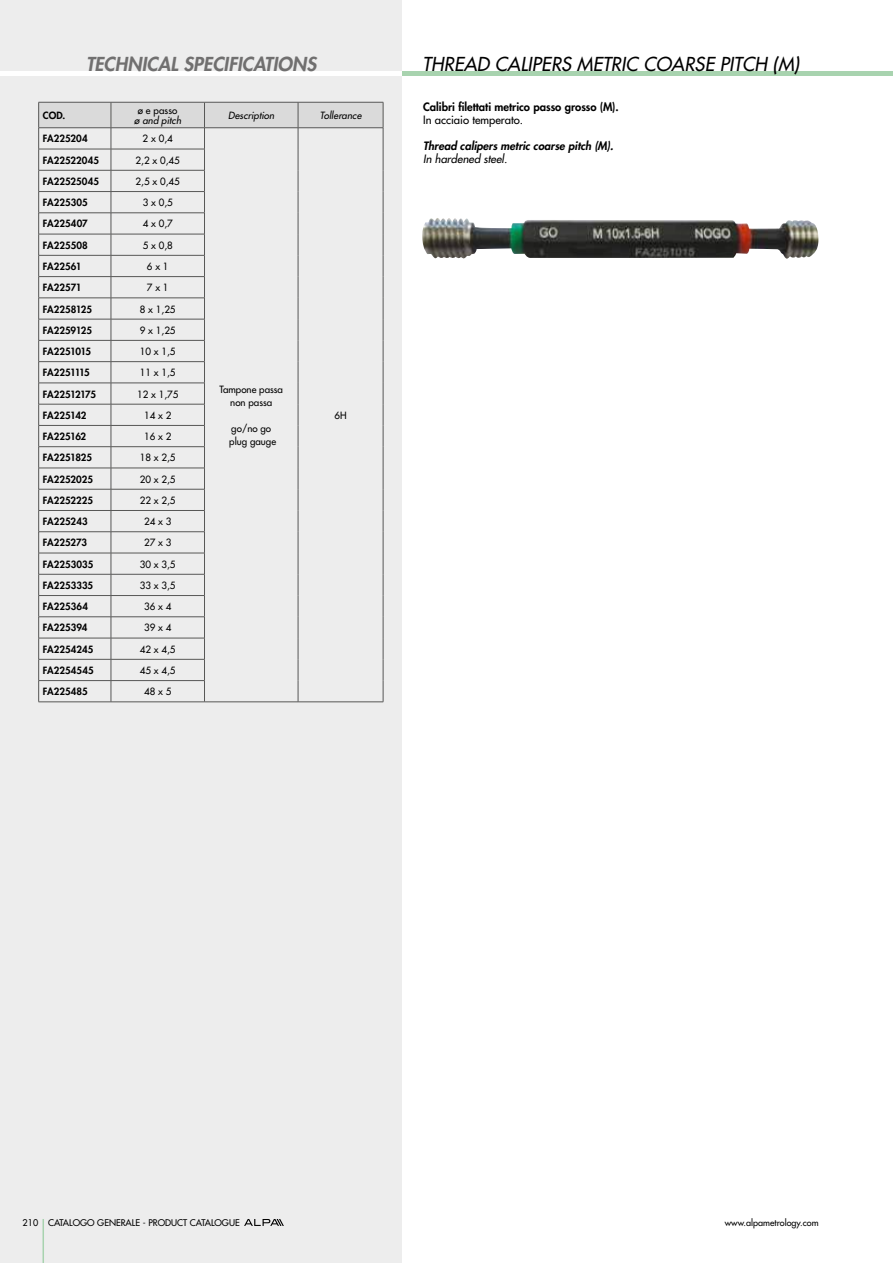
<style>
.page{position:relative;width:893px;height:1263px;background:#fff}
.page>*{position:absolute;margin:0;border:0;box-sizing:border-box;transform-origin:0 0}
.t1{font:italic 500 18.75px "Futura Std";color:#000}
.t2{font:italic 800 18.75px "Futura Std";color:#706f6f}
.t3{font:800 11.25px "Futura Std";color:#000}
.t4{font:italic 800 11.25px "Futura Std";color:#000}
.t5{font:500 11.25px "Futura Std";color:#000}
.t6{font:italic 500 11.25px "Futura Std";letter-spacing:-.015em;color:#000}
.t7{font:800 9.75px "Futura Std";color:#000}
.t8{font:500 9.75px/12.9px "Futura Std";color:#000;text-align:center}
.t9{font:italic 500 9.75px "Futura Std";color:#000}
.t10{font:800 9.75px "Futura Std";letter-spacing:-.045em;color:#000}
.t11{font:800 9.75px "Futura Std";letter-spacing:-.04em;color:#000}
.t12{font:800 9.75px "Futura Std";letter-spacing:-.05em;color:#000}
.t13{font:800 9.75px "Futura Std";letter-spacing:-.02em;color:#000}
.t14{font:800 9.75px "Futura Std";letter-spacing:-.03em;color:#000}
.t15{font:500 9px "Futura Std";color:#000}
</style>
<div class="page">
<div style="left:0;top:0;width:402px;height:1263px;background:#ededed"></div>
<hr style="left:402px;top:71px;width:491px;height:4px;background:#a8d3af">
<hr style="left:0;top:71px;width:402px;height:4px;background:#fff">
<svg style="left:244px;top:1219px;width:40px;height:7px"></svg>
<hr style="left:43px;top:1219px;width:1px;height:44px;background:#a8d3af">
<svg style="left:38px;top:102px;width:346px;height:600px"></svg>
<hr style="left:38px;top:127px;width:73px;height:1px;background:#575756">
<hr style="left:111px;top:127px;width:93px;height:1px;background:#575756">
<hr style="left:204px;top:127px;width:94px;height:1px;background:#575756">
<hr style="left:298px;top:127px;width:85px;height:1px;background:#575756">
<hr style="left:38px;top:149px;width:73px;height:1px;background:#575756">
<hr style="left:111px;top:149px;width:94px;height:1px;background:#575756">
<hr style="left:38px;top:170px;width:73px;height:1px;background:#575756">
<hr style="left:111px;top:170px;width:94px;height:1px;background:#575756">
<hr style="left:38px;top:191px;width:73px;height:1px;background:#575756">
<hr style="left:111px;top:191px;width:94px;height:1px;background:#575756">
<hr style="left:38px;top:213px;width:73px;height:1px;background:#575756">
<hr style="left:111px;top:213px;width:94px;height:1px;background:#575756">
<hr style="left:38px;top:234px;width:73px;height:1px;background:#575756">
<hr style="left:111px;top:234px;width:94px;height:1px;background:#575756">
<hr style="left:38px;top:255px;width:73px;height:1px;background:#575756">
<hr style="left:111px;top:255px;width:94px;height:1px;background:#575756">
<hr style="left:38px;top:276px;width:73px;height:1px;background:#575756">
<hr style="left:111px;top:276px;width:94px;height:1px;background:#575756">
<hr style="left:38px;top:298px;width:73px;height:1px;background:#575756">
<hr style="left:111px;top:298px;width:94px;height:1px;background:#575756">
<hr style="left:38px;top:319px;width:73px;height:1px;background:#575756">
<hr style="left:111px;top:319px;width:94px;height:1px;background:#575756">
<hr style="left:38px;top:340px;width:73px;height:1px;background:#575756">
<hr style="left:111px;top:340px;width:94px;height:1px;background:#575756">
<hr style="left:38px;top:361px;width:73px;height:1px;background:#575756">
<hr style="left:111px;top:361px;width:94px;height:1px;background:#575756">
<hr style="left:38px;top:383px;width:73px;height:1px;background:#575756">
<hr style="left:111px;top:383px;width:94px;height:1px;background:#575756">
<hr style="left:38px;top:404px;width:73px;height:1px;background:#575756">
<hr style="left:111px;top:404px;width:94px;height:1px;background:#575756">
<hr style="left:38px;top:425px;width:73px;height:1px;background:#575756">
<hr style="left:111px;top:425px;width:94px;height:1px;background:#575756">
<hr style="left:38px;top:446px;width:73px;height:1px;background:#575756">
<hr style="left:111px;top:446px;width:94px;height:1px;background:#575756">
<hr style="left:38px;top:468px;width:73px;height:1px;background:#575756">
<hr style="left:111px;top:468px;width:94px;height:1px;background:#575756">
<hr style="left:38px;top:489px;width:73px;height:1px;background:#575756">
<hr style="left:111px;top:489px;width:94px;height:1px;background:#575756">
<hr style="left:38px;top:510px;width:73px;height:1px;background:#575756">
<hr style="left:111px;top:510px;width:94px;height:1px;background:#575756">
<hr style="left:38px;top:531px;width:73px;height:1px;background:#575756">
<hr style="left:111px;top:531px;width:94px;height:1px;background:#575756">
<hr style="left:38px;top:553px;width:73px;height:1px;background:#575756">
<hr style="left:111px;top:553px;width:94px;height:1px;background:#575756">
<hr style="left:38px;top:574px;width:73px;height:1px;background:#575756">
<hr style="left:111px;top:574px;width:94px;height:1px;background:#575756">
<hr style="left:38px;top:595px;width:73px;height:1px;background:#575756">
<hr style="left:111px;top:595px;width:94px;height:1px;background:#575756">
<hr style="left:38px;top:616px;width:73px;height:1px;background:#575756">
<hr style="left:111px;top:616px;width:94px;height:1px;background:#575756">
<hr style="left:38px;top:638px;width:73px;height:1px;background:#575756">
<hr style="left:111px;top:638px;width:94px;height:1px;background:#575756">
<hr style="left:38px;top:659px;width:73px;height:1px;background:#575756">
<hr style="left:111px;top:659px;width:94px;height:1px;background:#575756">
<hr style="left:38px;top:680px;width:73px;height:1px;background:#575756">
<hr style="left:111px;top:680px;width:94px;height:1px;background:#575756">
<hr style="left:38px;top:702px;width:73px;height:1px;background:#575756">
<hr style="left:111px;top:702px;width:93px;height:1px;background:#575756">
<hr style="left:204px;top:702px;width:94px;height:1px;background:#575756">
<hr style="left:298px;top:702px;width:85px;height:1px;background:#575756">
<img style="left:422px;top:218px;width:396px;height:41px">
<h1 class="t2" style="left:86px;top:52px;width:232px">TECHNICAL SPECIFICATIONS</h1>
<h1 class="t1" style="left:423px;top:52px;width:378px">Thread calipers metric coarse pitch (M)</h1>
<p class="t7" style="left:43px;top:109px;width:24px">COD.</p>
<p class="t8" style="left:138px;top:104px;width:41px">ø e passo</p>
<p class="t9" style="left:134px;top:115px;width:48px">ø and pitch</p>
<p class="t9" style="left:228px;top:109px;width:48px">Description</p>
<p class="t9" style="left:320px;top:109px;width:44px">Tollerance</p>
<p class="t7" style="left:43px;top:133px;width:46px">FA225204</p>
<p class="t8" style="left:143px;top:132px;width:32px">2 x 0,4</p>
<p class="t7" style="left:43px;top:154px;width:58px">FA22522045</p>
<p class="t8" style="left:136px;top:154px;width:46px">2,2 x 0,45</p>
<p class="t7" style="left:43px;top:175px;width:58px">FA22525045</p>
<p class="t8" style="left:136px;top:175px;width:46px">2,5 x 0,45</p>
<p class="t7" style="left:43px;top:196px;width:46px">FA225305</p>
<p class="t8" style="left:143px;top:196px;width:32px">3 x 0,5</p>
<p class="t7" style="left:43px;top:218px;width:46px">FA225407</p>
<p class="t8" style="left:143px;top:217px;width:32px">4 x 0,7</p>
<p class="t7" style="left:43px;top:239px;width:46px">FA225508</p>
<p class="t8" style="left:143px;top:239px;width:32px">5 x 0,8</p>
<p class="t7" style="left:43px;top:260px;width:40px">FA22561</p>
<p class="t8" style="left:147px;top:260px;width:23px">6 x 1</p>
<p class="t7" style="left:43px;top:281px;width:40px">FA22571</p>
<p class="t8" style="left:147px;top:281px;width:23px">7 x 1</p>
<p class="t7" style="left:43px;top:303px;width:51px">FA2258125</p>
<p class="t8" style="left:140px;top:303px;width:37px">8 x 1,25</p>
<p class="t7" style="left:43px;top:324px;width:51px">FA2259125</p>
<p class="t8" style="left:140px;top:324px;width:37px">9 x 1,25</p>
<p class="t11" style="left:43px;top:345px;width:50px">FA2251015</p>
<p class="t8" style="left:140px;top:345px;width:37px">10 x 1,5</p>
<p class="t12" style="left:43px;top:367px;width:48px">FA2251115</p>
<p class="t8" style="left:140px;top:366px;width:37px">11 x 1,5</p>
<p class="t10" style="left:43px;top:388px;width:55px">FA22512175</p>
<p class="t8" style="left:137px;top:388px;width:43px">12 x 1,75</p>
<p class="t13" style="left:43px;top:409px;width:45px">FA225142</p>
<p class="t8" style="left:144px;top:409px;width:29px">14 x 2</p>
<p class="t14" style="left:43px;top:430px;width:45px">FA225162</p>
<p class="t8" style="left:144px;top:430px;width:29px">16 x 2</p>
<p class="t7" style="left:43px;top:452px;width:51px">FA2251825</p>
<p class="t8" style="left:140px;top:451px;width:37px">18 x 2,5</p>
<p class="t7" style="left:43px;top:473px;width:52px">FA2252025</p>
<p class="t8" style="left:140px;top:473px;width:37px">20 x 2,5</p>
<p class="t7" style="left:43px;top:494px;width:52px">FA2252225</p>
<p class="t8" style="left:140px;top:494px;width:37px">22 x 2,5</p>
<p class="t7" style="left:43px;top:515px;width:46px">FA225243</p>
<p class="t8" style="left:144px;top:515px;width:29px">24 x 3</p>
<p class="t7" style="left:43px;top:537px;width:46px">FA225273</p>
<p class="t8" style="left:144px;top:536px;width:29px">27 x 3</p>
<p class="t7" style="left:43px;top:558px;width:52px">FA2253035</p>
<p class="t8" style="left:140px;top:558px;width:37px">30 x 3,5</p>
<p class="t7" style="left:43px;top:579px;width:52px">FA2253335</p>
<p class="t8" style="left:140px;top:579px;width:37px">33 x 3,5</p>
<p class="t7" style="left:43px;top:600px;width:47px">FA225364</p>
<p class="t8" style="left:144px;top:600px;width:29px">36 x 4</p>
<p class="t7" style="left:43px;top:622px;width:46px">FA225394</p>
<p class="t8" style="left:144px;top:621px;width:29px">39 x 4</p>
<p class="t7" style="left:43px;top:643px;width:52px">FA2254245</p>
<p class="t8" style="left:140px;top:643px;width:37px">42 x 4,5</p>
<p class="t7" style="left:43px;top:664px;width:52px">FA2254545</p>
<p class="t8" style="left:140px;top:664px;width:37px">45 x 4,5</p>
<p class="t7" style="left:43px;top:685px;width:46px">FA225485</p>
<p class="t8" style="left:144px;top:685px;width:29px">48 x 5</p>
<p class="t8" style="left:220px;top:383px;width:65px">Tampone passa non passa</p>
<p class="t8" style="left:229px;top:422px;width:48px;text-align:left">go/no go plug gauge</p>
<p class="t8" style="left:334px;top:409px;width:14px">6H</p>
<p class="t3" style="left:423px;top:100px;width:197px">Calibri filettati metrico passo grosso (M).</p>
<p class="t5" style="left:423px;top:113px;width:102px">In acciaio temperato.</p>
<p class="t4" style="left:423px;top:139px;width:192px">Thread calipers metric coarse pitch (M).</p>
<p class="t6" style="left:423px;top:152px;width:86px">In hardened steel.</p>
<p class="t15" style="left:23px;top:1217px;width:219px">210 CATALOGO GENERALE - PRODUCT CATALOGUE</p>
<p class="t15" style="left:725px;top:1217px;width:95px">www.alpametrology.com</p>
</div>
